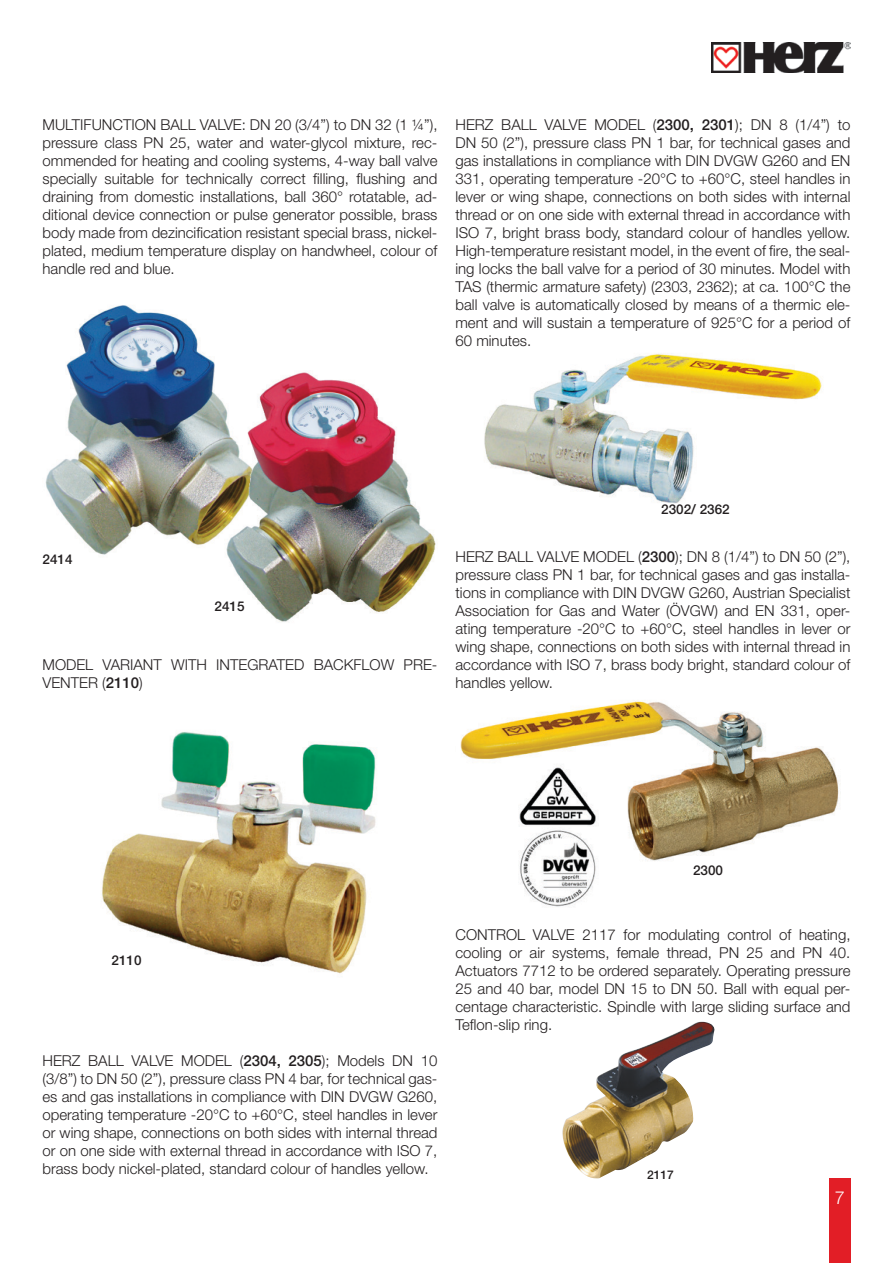
<style>
.page{position:relative;width:893px;height:1263px;background:#fff}
.page>*{position:absolute;margin:0;border:0;box-sizing:border-box;transform-origin:0 0}
.t1{font:300 18px "Helvetica Neue LT Std";color:#fff}
.t2{font:300 15px/18px "Helvetica Neue LT Std";color:#231f20;text-align:justify}
.t3{font:500 13.5px "Helvetica Neue LT Std";color:#231f20}
.t4{font:500 12px "Helvetica Neue LT Std";color:#231f20}
.s1{font-weight:500}
</style>
<div class="page">
<img style="left:711px;top:43px;width:139px;height:29px">
<div style="left:829px;top:1178px;width:21px;height:85px;background:#e21e26"></div>
<img style="left:45px;top:305px;width:391px;height:317px">
<img style="left:484px;top:354px;width:338px;height:150px">
<img style="left:460px;top:700px;width:381px;height:207px">
<img style="left:101px;top:732px;width:275px;height:242px">
<img style="left:562px;top:1022px;width:153px;height:157px">
<p class="t2" style="left:43px;top:115px;width:396px">MULTIFUNCTION BALL VALVE: DN 20 (3/4”) to DN 32 (1 ¼”), pressure class PN 25, water and water-glycol mixture, rec&shy;ommended for heating and cooling systems, 4-way ball valve specially suitable for technically correct filling, flushing and draining from domestic installations, ball 360° rotatable, ad&shy;ditional device connection or pulse generator possible, brass body made from dezincification resistant special brass, nickel&shy;plated, medium temperature display on handwheel, colour of handle red and blue.</p>
<p class="t2" style="left:455px;top:115px;width:396px">HERZ BALL VALVE MODEL (<span class="s1">2300, 2301</span>); DN 8 (1/4”) to DN 50 (2”), pressure class PN 1 bar, for technical gases and gas installations in compliance with DIN DVGW G260 and EN 331, operating temperature -20°C to +60°C, steel handles in lever or wing shape, connections on both sides with internal thread or on one side with external thread in accordance with ISO 7, bright brass body, standard colour of handles yellow.<br>High-temperature resistant model, in the event of fire, the seal&shy;ing locks the ball valve for a period of 30 minutes. Model with TAS (thermic armature safety) (2303, 2362); at ca. 100°C the ball valve is automatically closed by means of a thermic ele&shy;ment and will sustain a temperature of 925°C for a period of 60 minutes.</p>
<p class="t3" style="left:43px;top:551px;width:32px">2414</p>
<p class="t3" style="left:214px;top:598px;width:32px">2415</p>
<p class="t2" style="left:43px;top:655px;width:396px">MODEL VARIANT WITH INTEGRATED BACKFLOW PRE-<br>VENTER (<span class="s1">2110</span>)</p>
<p class="t3" style="left:661px;top:501px;width:70px">2302/ 2362</p>
<p class="t2" style="left:455px;top:547px;width:396px">HERZ BALL VALVE MODEL (<span class="s1">2300</span>); DN 8 (1/4”) to DN 50 (2”), pressure class PN 1 bar, for technical gases and gas installa&shy;tions in compliance with DIN DVGW G260, Austrian Specialist Association for Gas and Water (ÖVGW) and EN 331, oper&shy;ating temperature -20°C to +60°C, steel handles in lever or wing shape, connections on both sides with internal thread in accordance with ISO 7, brass body bright, standard colour of handles yellow.</p>
<p class="t3" style="left:693px;top:862px;width:32px">2300</p>
<p class="t3" style="left:112px;top:952px;width:32px">2110</p>
<p class="t2" style="left:43px;top:1051px;width:396px">HERZ BALL VALVE MODEL (<span class="s1">2304, 2305</span>); Models DN 10 (3/8”) to DN 50 (2”), pressure class PN 4 bar, for technical gas&shy;es and gas installations in compliance with DIN DVGW G260, operating temperature -20°C to +60°C, steel handles in lever or wing shape, connections on both sides with internal thread or on one side with external thread in accordance with ISO 7, brass body nickel-plated, standard colour of handles yellow.</p>
<p class="t2" style="left:455px;top:925px;width:396px">CONTROL VALVE 2117 for modulating control of heating, cooling or air systems, female thread, PN 25 and PN 40.<br>Actuators 7712 to be ordered separately. Operating pressure 25 and 40 bar, model DN 15 to DN 50. Ball with equal per&shy;centage characteristic. Spindle with large sliding surface and Teflon-slip ring.</p>
<p class="t4" style="left:647px;top:1167px;width:28px">2117</p>
<p class="t1" style="left:835px;top:1187px;width:12px">7</p>
</div>
